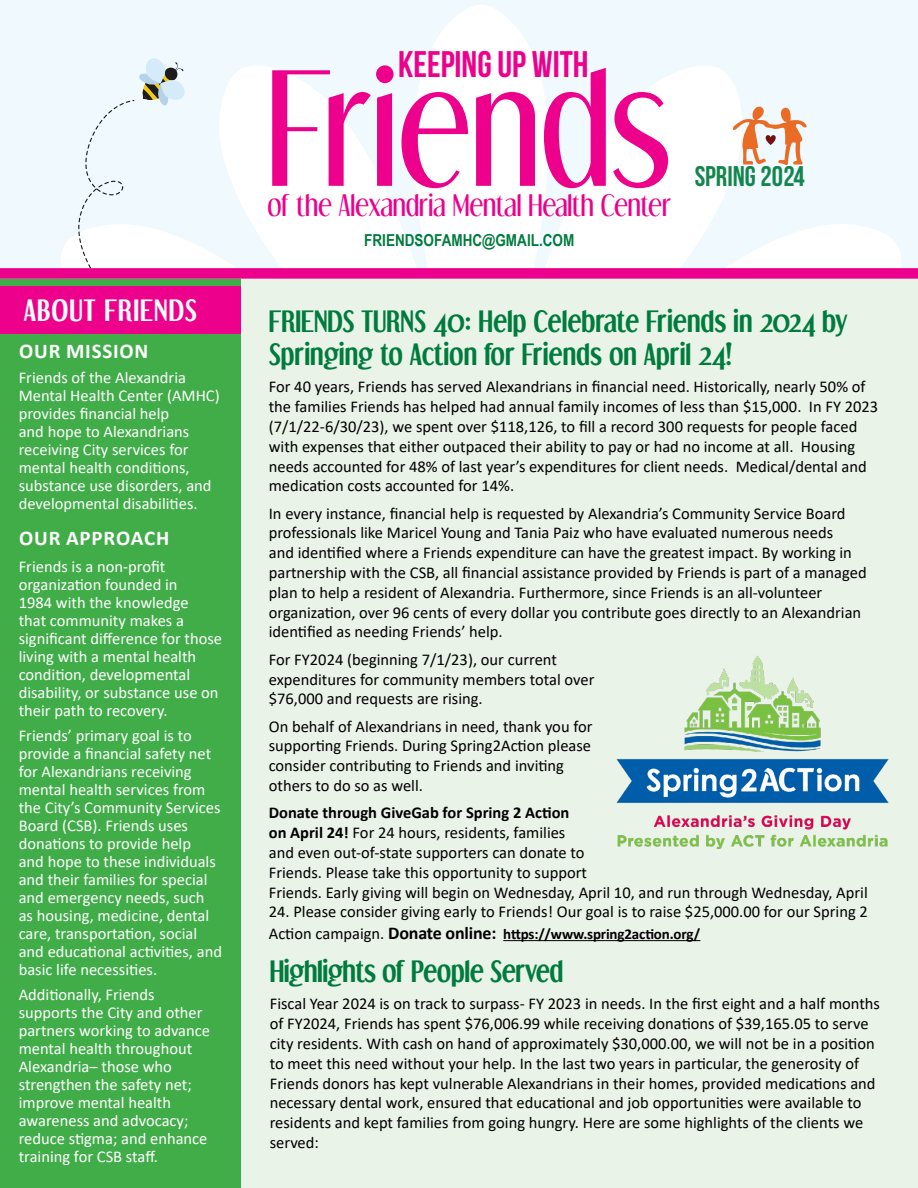
<style>
.page{position:relative;width:918px;height:1188px;background:#fff}
.page>*{position:absolute;margin:0;border:0;box-sizing:border-box;transform-origin:0 0}
.t1{font:144.6px "Dream Orphans";color:#ec008c}
.t2{font:36.9px "Bebas Neue";color:#ec008c}
.t3{font:28.5px "Bebas Neue";color:#007b3e}
.t4{font:27.15px "Dream Orphans";color:#ec008c}
.t5{font:700 27px/33px "Dream Orphans";color:#007b3e}
.t6{font:700 27px "Dream Orphans";letter-spacing:.04em;color:#fff}
.t7{font:700 21px "Calibri";letter-spacing:.04em;color:#fff}
.t8{font:16.5px/19.8px "Calibri";color:#000101}
.t9{font:16.5px/18px "Calibri";color:#fff}
.t10{font:16.5px/19.8px "Calibri";color:#000}
.t11{font:700 16.5px "Arial Narrow";color:#007b3e}
.t12{font:700 15px "Calibri";letter-spacing:-.01em;color:#000101}
.s1{font-weight:700}
.s2{font-weight:400;font-size:16.5px}
.s3{font-size:18px;color:#000}
</style>
<div class="page">
<div style="left:241px;top:276px;width:677px;height:912px;background:#eaf3e7"></div>
<div style="left:0;top:276px;width:241px;height:912px;background:#41ad49"></div>
<div style="left:0;top:0;width:918px;height:279px;background:#f0f9fe"></div>
<svg style="left:61px;top:5px;width:840px;height:263px"></svg>
<div style="left:0;top:286px;width:241px;height:47px;background:#ec008c"></div>
<div style="left:0;top:268px;width:918px;height:11px;background:#ec008c"></div>
<hr style="left:503px;top:940px;width:197px;height:1px;background:#000101">
<img style="left:616px;top:655px;width:273px;height:193px">
<h3 class="t6" style="left:24px;top:293px;width:175px">ABOUT FRIENDS</h3>
<p class="t7" style="left:19px;top:336px;width:131px">OUR MISSION</p>
<p class="t9" style="left:19px;top:368px;width:202px">Friends of the Alexandria<br>Mental Health Center (AMHC) provides financial help<br>and hope to Alexandrians receiving City services for mental health conditions, substance use disorders, and developmental disabilities.</p>
<p class="t7" style="left:19px;top:523px;width:152px">OUR APPROACH</p>
<p class="t9" style="left:19px;top:557px;width:205px">Friends is a non-profit organization founded in<br>1984 with the knowledge<br>that community makes a significant difference for those living with a mental health condition, developmental disability, or substance use on their path to recovery.</p>
<p class="t9" style="left:19px;top:726px;width:205px">Friends’ primary goal is to provide a financial safety net for Alexandrians receiving mental health services from the City’s Community Services<br>Board (CSB). Friends uses donations to provide help<br>and hope to these individuals and their families for special and emergency needs, such as housing, medicine, dental care, transportation, social and educational activities, and basic life necessities.</p>
<p class="t9" style="left:19px;top:985px;width:193px">Additionally, Friends supports the City and other partners working to advance mental health throughout<br>Alexandria– those who strengthen the safety net; improve mental health awareness and advocacy; reduce stigma; and enhance training for CSB staff.</p>
<h2 class="t2" style="left:398px;top:44px;width:192px">KEEPING UP WITH</h2>
<h1 class="t1" style="left:267px;top:37px;width:406px">Friends</h1>
<h3 class="t4" style="left:267px;top:188px;width:405px">of the Alexandria Mental Health Center</h3>
<p class="t11" style="left:364px;top:228px;width:212px">FRIENDSOFAMHC@GMAIL.COM</p>
<h3 class="t3" style="left:695px;top:161px;width:112px">SPRING 2024</h3>
<h3 class="t5" style="left:269px;top:304px;width:580px">FRIENDS TURNS 40: Help Celebrate Friends in 2024 by<br>Springing to Action for Friends on April 24!</h3>
<p class="t8" style="left:269px;top:377px;width:611px">For 40 years, Friends has served Alexandrians in financial need. Historically, nearly 50% of the families Friends has helped had annual family incomes of less than $15,000. In FY 2023 (7/1/22-6/30/23), we spent over $118,126, to fill a record 300 requests for people faced with expenses that either outpaced their ability to pay or had no income at all. Housing needs accounted for 48% of last year’s expenditures for client needs. Medical/dental and medication costs accounted for 14%.</p>
<p class="t8" style="left:269px;top:503px;width:599px">In every instance, financial help is requested by Alexandria’s Community Service Board professionals like Maricel Young and Tania Paiz who have evaluated numerous needs<br>and identified where a Friends expenditure can have the greatest impact. By working in partnership with the CSB, all financial assistance provided by Friends is part of a managed plan to help a resident of Alexandria. Furthermore, since Friends is an all-volunteer organization, over 96 cents of every dollar you contribute goes directly to an Alexandrian identified as needing Friends’ help.</p>
<p class="t8" style="left:269px;top:649px;width:327px">For FY2024 (beginning 7/1/23), our current expenditures for community members total over $76,000 and requests are rising.</p>
<p class="t8" style="left:269px;top:716px;width:325px">On behalf of Alexandrians in need, thank you for supporting Friends. During Spring2Action please consider contributing to Friends and inviting others to do so as well.</p>
<p class="t8" style="left:269px;top:803px;width:600px"><span class="s1">Donate through GiveGab for Spring 2 Action<br>on April 24!</span> For 24 hours, residents, families<br>and even out-of-state supporters can donate to<br>Friends. Please take this opportunity to support<br>Friends. Early giving will begin on Wednesday, April 10, and run through Wednesday, April</p>
<p class="t8" style="left:269px;top:902px;width:601px">24. Please consider giving early to Friends! Our goal is to raise $25,000.00 for our Spring 2</p>
<p class="t12" style="left:269px;top:923px;width:433px"><span class="s2">Action campaign.</span> <span class="s3">Donate online:</span> https://www.spring2action.org/</p>
<h3 class="t5" style="left:270px;top:954px;width:295px">Highlights of People Served</h3>
<p class="t10" style="left:270px;top:994px;width:612px">Fiscal Year 2024 is on track to surpass- FY 2023 in needs. In the first eight and a half months of FY2024, Friends has spent $76,006.99 while receiving donations of $39,165.05 to serve city residents. With cash on hand of approximately $30,000.00, we will not be in a position to meet this need without your help. In the last two years in particular, the generosity of Friends donors has kept vulnerable Alexandrians in their homes, provided medications and necessary dental work, ensured that educational and job opportunities were available to residents and kept families from going hungry. Here are some highlights of the clients we served:</p>
</div>
